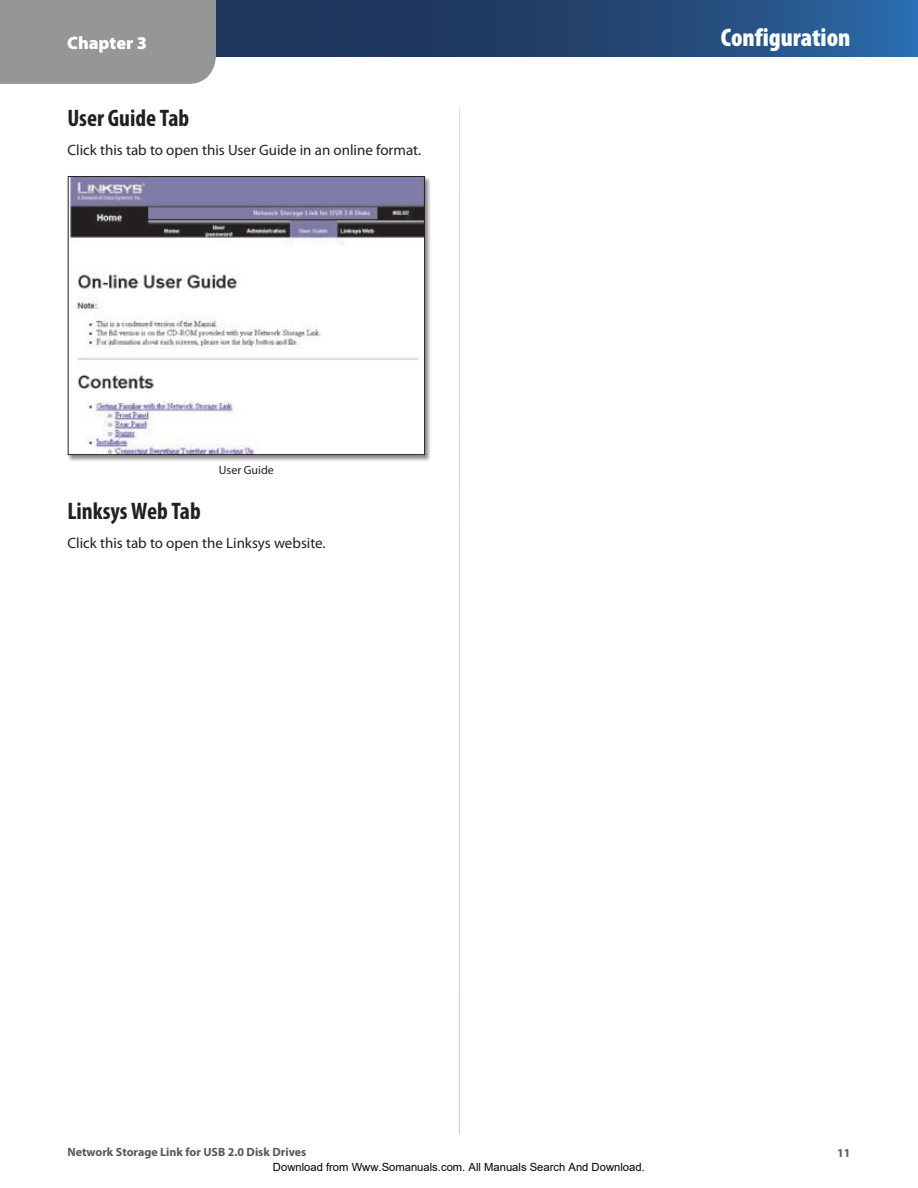
<style>
.page{position:relative;width:918px;height:1188px;background:#fff}
.page>*{position:absolute;margin:0;border:0;box-sizing:border-box;transform-origin:0 0}
.t1{font:900 condensed 25.5px "Myriad Pro";color:#fff}
.t2{font:700 condensed 24px "Myriad Pro";color:#231f20}
.t3{font:900 18px "Myriad Pro";color:#fff}
.t4{font:15px "Myriad Pro";color:#231f20}
.t5{font:700 12px "Myriad Pro";color:#58595b}
.t6{font:12px "Myriad Pro";color:#231f20}
.t7{font:11.25px "Arial";color:#000}
</style>
<div class="page">
<div style="left:0;top:0;width:216px;height:84px;background:#949698"></div>
<svg style="left:219px;top:3px;width:696px;height:51px;background:#224573"></svg>
<div style="left:68px;top:176px;width:364px;height:286px;background:#231f20;opacity:.5"></div>
<img style="left:70px;top:178px;width:353px;height:275px">
<div style="left:68px;top:176px;width:357px;height:279px;border:1px solid #231f20"></div>
<p class="t3" style="left:67px;top:30px;width:82px">Chapter 3</p>
<h1 class="t1" style="left:721px;top:21px;width:131px">Configuration</h1>
<h2 class="t2" style="left:68px;top:103px;width:123px">User Guide Tab</h2>
<p class="t4" style="left:68px;top:142px;width:355px">Click this tab to open this User Guide in an online format.</p>
<p class="t6" style="left:219px;top:464px;width:56px">User Guide</p>
<h2 class="t2" style="left:68px;top:496px;width:135px">Linksys Web Tab</h2>
<p class="t4" style="left:68px;top:535px;width:260px">Click this tab to open the Linksys website.</p>
<p class="t5" style="left:68px;top:1145px;width:240px">Network Storage Link for USB 2.0 Disk Drives</p>
<p class="t5" style="left:837px;top:1147px;width:15px">11</p>
<p class="t7" style="left:273px;top:1160px;width:373px">Download from Www.Somanuals.com. All Manuals Search And Download.</p>
</div>
